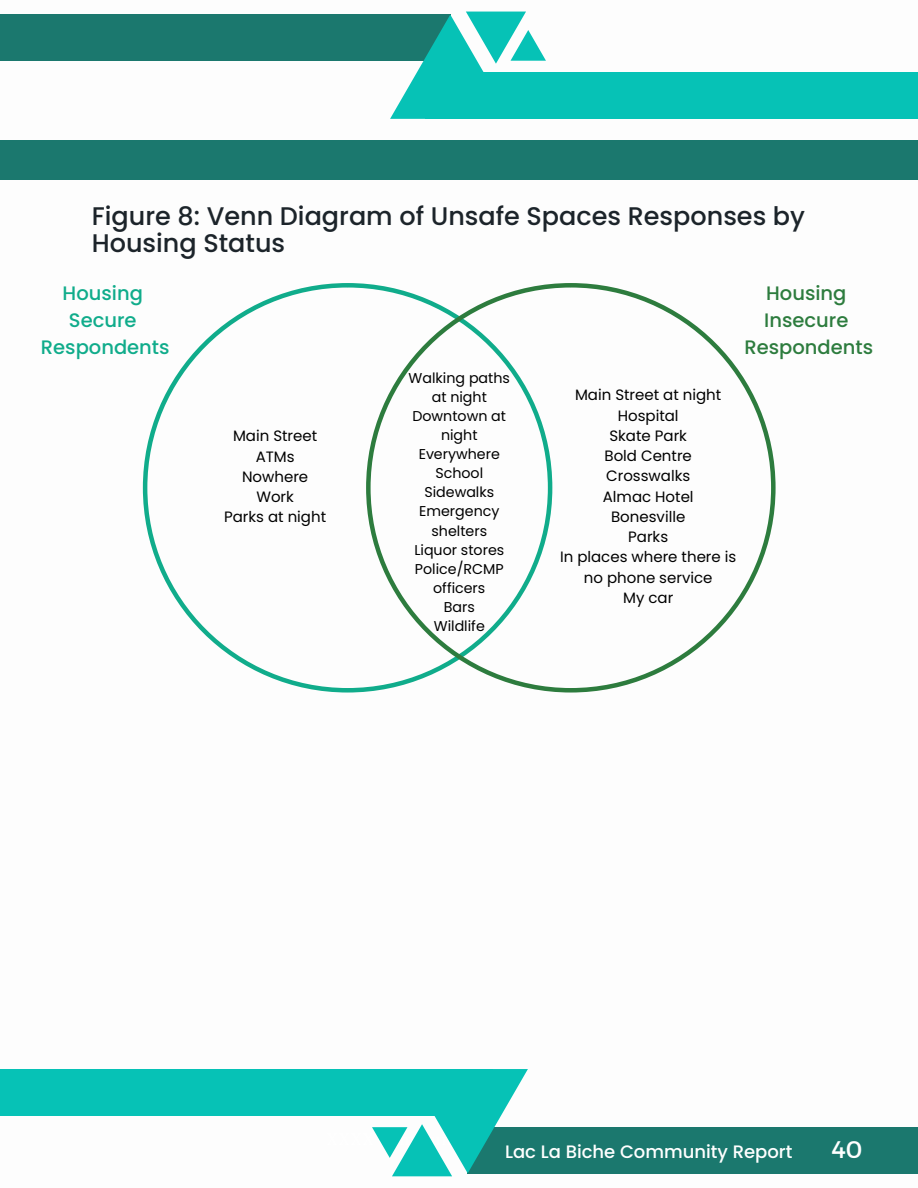
<style>
.page{position:relative;width:918px;height:1188px;background:#fff}
.page>*{position:absolute;margin:0;border:0;box-sizing:border-box;transform-origin:0 0}
.t1{font:500 25.5px/27px "Poppins";color:#1c242a}
.t2{font:24px "Montserrat";color:#fff}
.t3{font:500 19.5px "Poppins";color:#2d7c3e}
.t4{font:500 19.5px "Poppins";color:#10ac8b}
.t5{font:500 18px "Poppins";color:#fff}
.t6{font:15px/20.2px "Poppins";color:#000;text-align:center}
.t7{font:14.25px/19.2px "Poppins";color:#000;text-align:center}
</style>
<div class="page">
<div style="left:0;top:15px;width:450px;height:46px;background:#1b786e"></div>
<div style="left:425px;top:73px;width:493px;height:46px;background:#06c2b6"></div>
<svg style="left:390px;top:12px;width:156px;height:107px"></svg>
<div style="left:0;top:140px;width:918px;height:39px;background:#1b786e"></div>
<div style="left:468px;top:1127px;width:450px;height:46px;background:#1b786e"></div>
<div style="left:0;top:1069px;width:493px;height:46px;background:#06c2b6"></div>
<svg style="left:372px;top:1069px;width:156px;height:107px"></svg>
<svg style="left:143px;top:283px;width:223px;height:410px"></svg>
<svg style="left:366px;top:283px;width:410px;height:410px"></svg>
<p class="t1" style="left:92px;top:202px;width:715px">Figure 8: Venn Diagram of Unsafe Spaces Responses by<br>Housing Status</p>
<p class="t4" style="left:63px;top:280px;width:82px">Housing</p>
<p class="t4" style="left:69px;top:307px;width:69px">Secure</p>
<p class="t4" style="left:41px;top:334px;width:130px">Respondents</p>
<p class="t3" style="left:766px;top:280px;width:82px">Housing</p>
<p class="t3" style="left:764px;top:307px;width:86px">Insecure</p>
<p class="t3" style="left:745px;top:334px;width:130px">Respondents</p>
<p class="t6" style="left:233px;top:426px;width:86px">Main Street</p>
<p class="t6" style="left:256px;top:446px;width:40px">ATMs</p>
<p class="t6" style="left:242px;top:467px;width:68px">Nowhere</p>
<p class="t6" style="left:256px;top:487px;width:39px">Work</p>
<p class="t6" style="left:224px;top:507px;width:104px">Parks at night</p>
<p class="t7" style="left:409px;top:368px;width:103px">Walking paths at night</p>
<p class="t7" style="left:412px;top:406px;width:95px">Downtown at night</p>
<p class="t7" style="left:419px;top:444px;width:83px">Everywhere</p>
<p class="t7" style="left:435px;top:464px;width:49px">School</p>
<p class="t7" style="left:424px;top:483px;width:71px">Sidewalks</p>
<p class="t7" style="left:419px;top:502px;width:82px">Emergency shelters</p>
<p class="t7" style="left:414px;top:540px;width:91px">Liquor stores</p>
<p class="t7" style="left:415px;top:559px;width:90px">Police/RCMP officers</p>
<p class="t7" style="left:444px;top:597px;width:33px">Bars</p>
<p class="t7" style="left:434px;top:617px;width:53px">Wildlife</p>
<p class="t6" style="left:575px;top:385px;width:148px">Main Street at night</p>
<p class="t6" style="left:618px;top:405px;width:62px">Hospital</p>
<p class="t6" style="left:609px;top:426px;width:79px">Skate Park</p>
<p class="t6" style="left:605px;top:446px;width:89px">Bold Centre</p>
<p class="t6" style="left:606px;top:466px;width:86px">Crosswalks</p>
<p class="t6" style="left:603px;top:486px;width:92px">Almac Hotel</p>
<p class="t6" style="left:611px;top:507px;width:76px">Bonesville</p>
<p class="t6" style="left:628px;top:527px;width:41px">Parks</p>
<p class="t6" style="left:560px;top:547px;width:178px">In places where there is no phone service</p>
<p class="t6" style="left:623px;top:588px;width:52px">My car</p>
<p class="t5" style="left:505px;top:1139px;width:289px">Lac La Biche Community Report</p>
<p class="t2" style="left:831px;top:1134px;width:32px">40</p>
</div>
